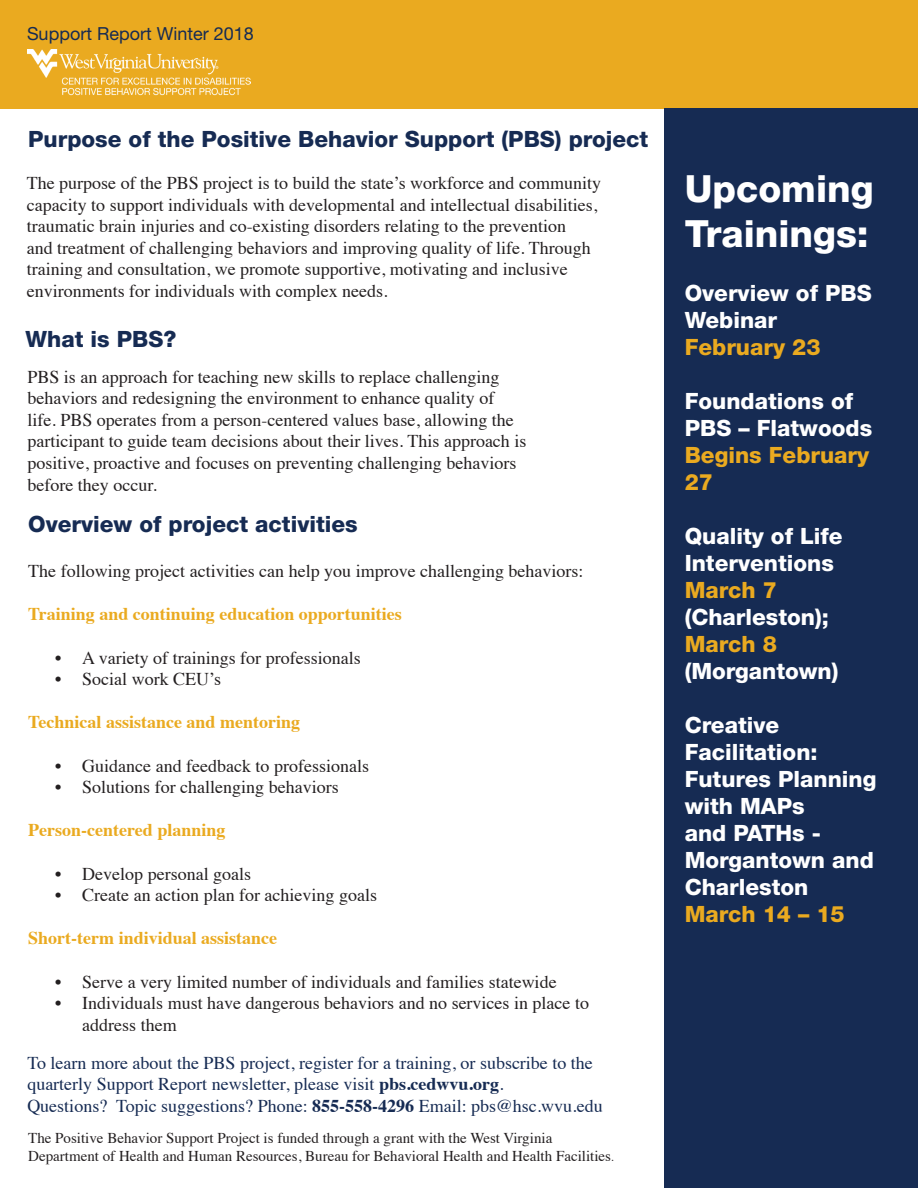
<style>
.page{position:relative;width:918px;height:1188px;background:#fff}
.page>*{position:absolute;margin:0;border:0;box-sizing:border-box;transform-origin:0 0}
.t1{font:800 37.5px/45px "Helvetica Neue LT Std";color:#fff}
.t2{font:800 22.5px/27px "Helvetica Neue LT Std";color:#fff}
.t3{font:800 22.5px "Helvetica Neue LT Std";color:#162b53}
.t4{font:800 22.5px/27px "Helvetica Neue LT Std";color:#eaaa20}
.t5{font:18px/21.6px "Times";color:#231f20}
.t6{font:18px/21.6px "Times";color:#162b53}
.t7{font:700 18px "Times";color:#eaaa20}
.t8{font:18px "Helvetica Neue LT Std";color:#162b53}
.t9{font:15px/18px "Times";color:#231f20}
.s1{font-weight:700}
.s2{font-size:11.55px}
</style>
<div class="page">
<div style="left:0;top:0;width:918px;height:109px;background:#eaaa20"></div>
<div style="left:664px;top:109px;width:254px;height:1079px;background:#162b53"></div>
<img style="left:27px;top:49px;width:224px;height:47px">
<p class="t8" style="left:27px;top:23px;width:228px">Support Report Winter 2018</p>
<p class="t3" style="left:28px;top:126px;width:622px">Purpose of the Positive Behavior Support (PBS) project</p>
<p class="t5" style="left:27px;top:171px;width:576px">The purpose of the PBS project is to build the state’s workforce and community capacity to support individuals with developmental and intellectual disabilities, traumatic brain injuries and co-existing disorders relating to the prevention<br>and treatment of challenging behaviors and improving quality of life. Through training and consultation, we promote supportive, motivating and inclusive environments for individuals with complex needs.</p>
<p class="t3" style="left:26px;top:325px;width:152px">What is PBS?</p>
<p class="t5" style="left:27px;top:364px;width:501px">PBS is an approach for teaching new skills to replace challenging behaviors and redesigning the environment to enhance quality of life. PBS operates from a person-centered values base, allowing the participant to guide team decisions about their lives. This approach is positive, proactive and focuses on preventing challenging behaviors before they occur.</p>
<p class="t3" style="left:28px;top:511px;width:331px">Overview of project activities</p>
<p class="t5" style="left:28px;top:558px;width:557px">The following project activities can help you improve challenging behaviors:</p>
<p class="t7" style="left:28px;top:597px;width:375px">Training and continuing education opportunities</p>
<p class="t5" style="left:55px;top:645px;width:307px">• A variety of trainings for professionals</p>
<p class="t5" style="left:55px;top:667px;width:167px">• Social work CEU’s</p>
<p class="t7" style="left:28px;top:705px;width:273px">Technical assistance and mentoring</p>
<p class="t5" style="left:55px;top:753px;width:315px">• Guidance and feedback to professionals</p>
<p class="t5" style="left:55px;top:775px;width:285px">• Solutions for challenging behaviors</p>
<p class="t7" style="left:28px;top:813px;width:199px">Person-centered planning</p>
<p class="t5" style="left:55px;top:861px;width:197px">• Develop personal goals</p>
<p class="t5" style="left:55px;top:883px;width:323px">• Create an action plan for achieving goals</p>
<p class="t7" style="left:28px;top:921px;width:251px">Short-term individual assistance</p>
<p class="t5" style="left:55px;top:969px;width:503px">• Serve a very limited number of individuals and families statewide</p>
<p class="t5" style="left:82px;top:991px;width:508px;text-indent:-27px">• Individuals must have dangerous behaviors and no services in place to address them</p>
<p class="t6" style="left:27px;top:1050px;width:577px">To learn more about the PBS project, register for a training, or subscribe to the quarterly Support Report newsletter, please visit <span class="s1">pbs.cedwvu.org</span>.<br>Questions? Topic suggestions? Phone: <span class="s1">855-558-4296</span> Email: pbs@hsc.wvu.edu</p>
<p class="t9" style="left:28px;top:1128px;width:587px">The Positive Behavior Support Project is funded through a grant with the West Virginia<br>Department of Health and Human Resources, Bureau for Behavioral Health and Health Facilities<span class="s2">.</span></p>
<h1 class="t1" style="left:685px;top:166px;width:190px">Upcoming<br>Trainings:</h1>
<p class="t2" style="left:685px;top:280px;width:189px">Overview of PBS<br>Webinar</p>
<p class="t4" style="left:685px;top:334px;width:137px">February 23</p>
<p class="t2" style="left:685px;top:388px;width:189px">Foundations of<br>PBS – Flatwoods</p>
<p class="t4" style="left:685px;top:442px;width:186px">Begins February<br>27</p>
<p class="t2" style="left:685px;top:523px;width:159px">Quality of Life<br>Interventions</p>
<p class="t4" style="left:685px;top:577px;width:94px">March 7</p>
<p class="t2" style="left:685px;top:604px;width:146px">(Charleston);</p>
<p class="t4" style="left:685px;top:631px;width:94px">March 8</p>
<p class="t2" style="left:685px;top:658px;width:155px">(Morgantown)</p>
<p class="t2" style="left:685px;top:712px;width:193px">Creative<br>Facilitation:<br>Futures Planning with MAPs<br>and PATHs -<br>Morgantown and<br>Charleston</p>
<p class="t4" style="left:685px;top:901px;width:162px">March 14 – 15</p>
</div>
